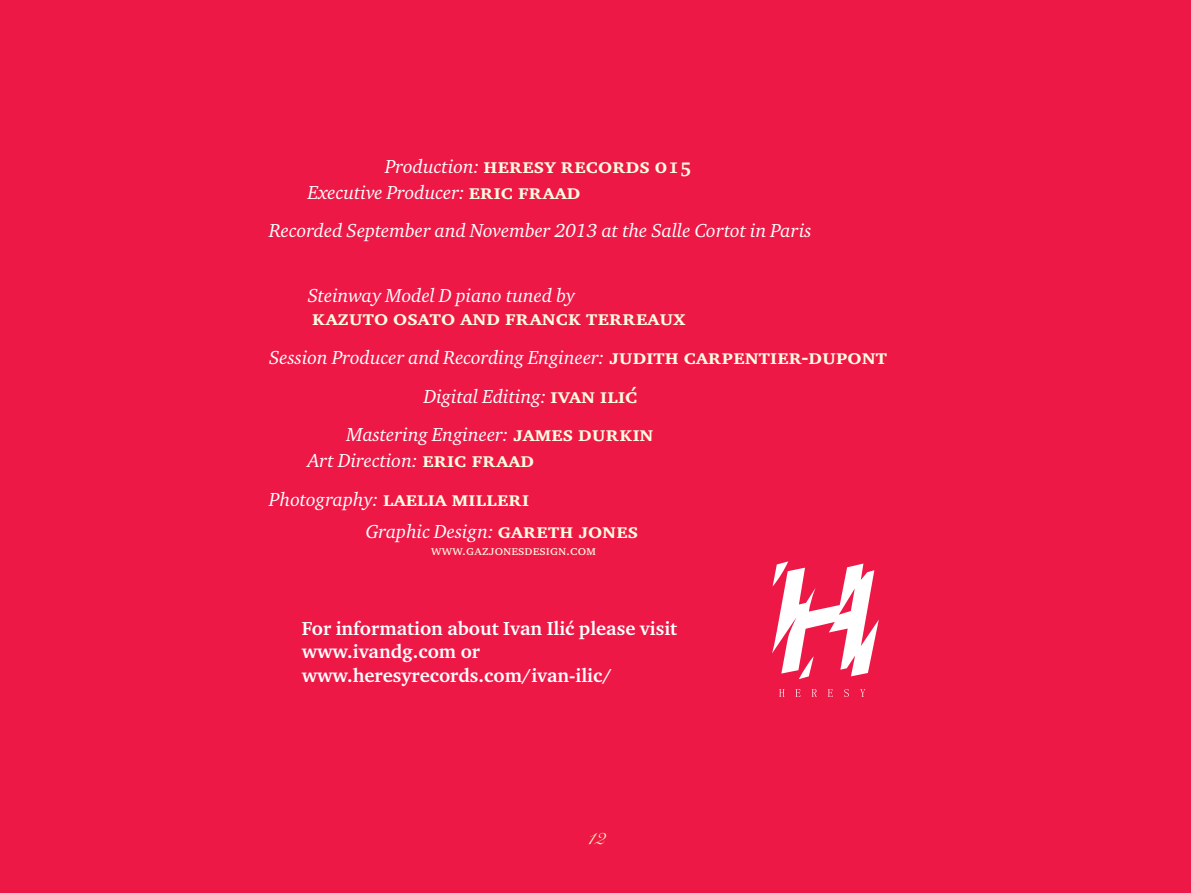
<style>
.page{position:relative;width:1191px;height:893px;background:#ed1846}
.page>*{position:absolute;margin:0;border:0;box-sizing:border-box;transform-origin:0 0}
.t1{font:700 21.45px "Charter ITC Pro";color:#fffcdf}
.t2{font:21px "Snell Roundhand";color:#fffac2}
.t3{font:italic 19.35px/38.5px "Charter ITC Pro";color:#fff}
.t4{font:700 19.35px/23.1px "Charter ITC Pro";color:#fff}
.t5{font:13.95px "Charter ITC Pro";color:#fffcdf}
.s1{font-weight:400;font-style:italic;font-size:19.35px;color:#fff}
.s2{font-weight:700;font-style:normal;font-size:21.45px;color:#fffcdf}
</style>
<div class="page">
<svg style="left:772px;top:561px;width:106px;height:118px"></svg>
<svg style="left:779px;top:689px;width:86px;height:8px"></svg>
<p class="t1" style="left:385px;top:152px;width:309px"><span class="s1">Production:</span> heresy records 015</p>
<p class="t3" style="left:269px;top:173px;width:544px;text-indent:39px">Executive Producer: <span class="s2">eric fraad<br></span>Recorded September and November 2013 at the Salle Cortot in Paris</p>
<p class="t3" style="left:308px;top:276px;width:269px">Steinway Model D piano tuned by</p>
<p class="t1" style="left:312px;top:305px;width:375px">kazuto osato and franck terreaux</p>
<p class="t3" style="left:269px;top:338px;width:619px">Session Producer and Recording Engineer: <span class="s2">judith carpentier-dupont</span></p>
<p class="t3" style="left:424px;top:377px;width:215px">Digital Editing: <span class="s2">ivan ilić</span></p>
<p class="t3" style="left:346px;top:415px;width:309px">Mastering Engineer: <span class="s2">james durkin</span></p>
<p class="t3" style="left:308px;top:441px;width:228px">Art Direction: <span class="s2">eric fraad</span></p>
<p class="t1" style="left:269px;top:485px;width:261px"><span class="s1">Photography:</span> laelia milleri</p>
<p class="t3" style="left:366px;top:512px;width:274px">Graphic Design: <span class="s2">gareth jones</span></p>
<p class="t5" style="left:431px;top:541px;width:166px">www.gazjonesdesign.com</p>
<p class="t4" style="left:302px;top:617px;width:377px">For information about Ivan Ilić please visit www.ivandg.com or www.heresyrecords.com/ivan-ilic/</p>
<p class="t2" style="left:586px;top:825px;width:20px">12</p>
</div>
